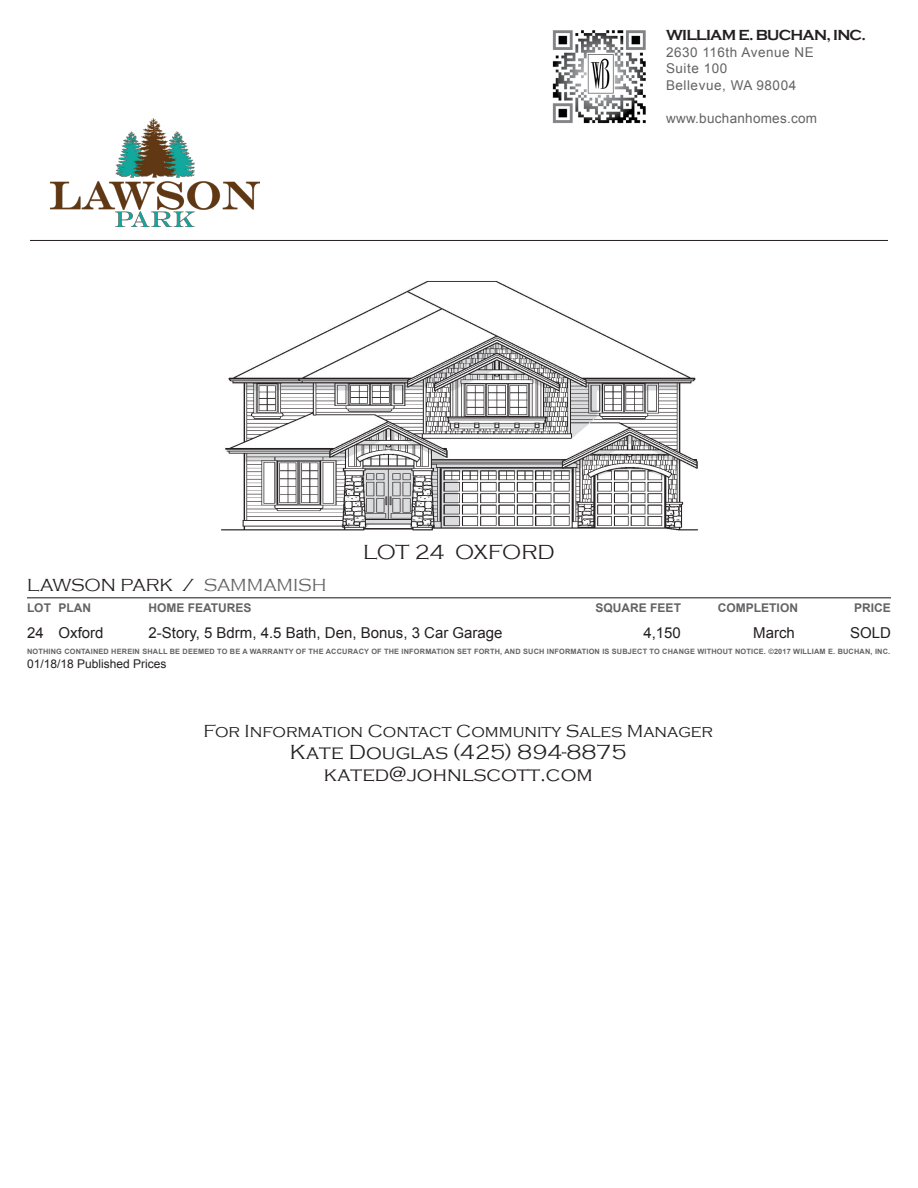
<style>
.page{position:relative;width:918px;height:1188px;background:#fff}
.page>*{position:absolute;margin:0;border:0;box-sizing:border-box;transform-origin:0 0}
.t1{font:300 21px "Copperplate Gothic";color:#231f20}
.t2{font:300 18px "Copperplate Gothic";color:#231f20}
.t3{font:15px "Arial";color:#231f20}
.Home_Name_Headline{font:700 15px "Copperplate Gothic";letter-spacing:-.05em;color:#231f20}
.Home_Name_Headline-2{font:13.5px "Arial";letter-spacing:.04em;color:#636366}
.Home_Name_Headline-3{font:13.5px "Arial";letter-spacing:.02em;color:#636366}
.t4{font:700 12px "Arial";color:#636366}
.t5{font:12px "Arial";color:#231f20}
.t6{font:700 7.35px "Arial";letter-spacing:.025em;color:#636366}
.s1{color:#636366}
</style>
<div class="page">
<hr style="left:30px;top:240px;width:858px;height:1px;background:#231f20">
<hr style="left:27px;top:597px;width:864px;height:1px;background:#636366">
<img style="left:51px;top:119px;width:208px;height:107px">
<img style="left:221px;top:281px;width:478px;height:250px">
<img style="left:552px;top:30px;width:94px;height:94px">
<p class="Home_Name_Headline" style="left:666px;top:27px;width:202px">WILLIAM E. BUCHAN, INC.</p>
<p class="Home_Name_Headline-2" style="left:666px;top:43px;width:149px">2630 116th Avenue NE</p>
<p class="Home_Name_Headline-2" style="left:666px;top:60px;width:63px">Suite 100</p>
<p class="Home_Name_Headline-2" style="left:666px;top:76px;width:132px">Bellevue, WA 98004</p>
<p class="Home_Name_Headline-3" style="left:666px;top:109px;width:153px">www.buchanhomes.com</p>
<p class="t1" style="left:363px;top:540px;width:193px">LOT 24 OXFORD</p>
<p class="t2" style="left:27px;top:575px;width:301px">LAWSON PARK / <span class="s1">SAMMAMISH</span></p>
<p class="t4" style="left:27px;top:600px;width:66px">LOT PLAN</p>
<p class="t4" style="left:148px;top:600px;width:105px">HOME FEATURES</p>
<p class="t4" style="left:596px;top:600px;width:87px">SQUARE FEET</p>
<p class="t4" style="left:718px;top:600px;width:82px">COMPLETION</p>
<p class="t4" style="left:854px;top:600px;width:38px">PRICE</p>
<p class="t3" style="left:27px;top:623px;width:78px">24 Oxford</p>
<p class="t3" style="left:148px;top:623px;width:356px">2-Story, 5 Bdrm, 4.5 Bath, Den, Bonus, 3 Car Garage</p>
<p class="t3" style="left:643px;top:623px;width:39px">4,150</p>
<p class="t3" style="left:753px;top:623px;width:43px">March</p>
<p class="t3" style="left:850px;top:623px;width:42px">SOLD</p>
<p class="t6" style="left:27px;top:647px;width:865px">NOTHING CONTAINED HEREIN SHALL BE DEEMED TO BE A WARRANTY OF THE ACCURACY OF THE INFORMATION SET FORTH, AND SUCH INFORMATION IS SUBJECT TO CHANGE WITHOUT NOTICE. ©2017 WILLIAM E. BUCHAN, INC.</p>
<p class="t5" style="left:27px;top:656px;width:141px">01/18/18 Published Prices</p>
<p class="t2" style="left:203px;top:721px;width:511px">For Information Contact Community Sales Manager</p>
<p class="t1" style="left:290px;top:740px;width:338px">Kate Douglas (425) 894-8875</p>
<p class="t1" style="left:324px;top:763px;width:270px">kated@johnlscott.com</p>
</div>
